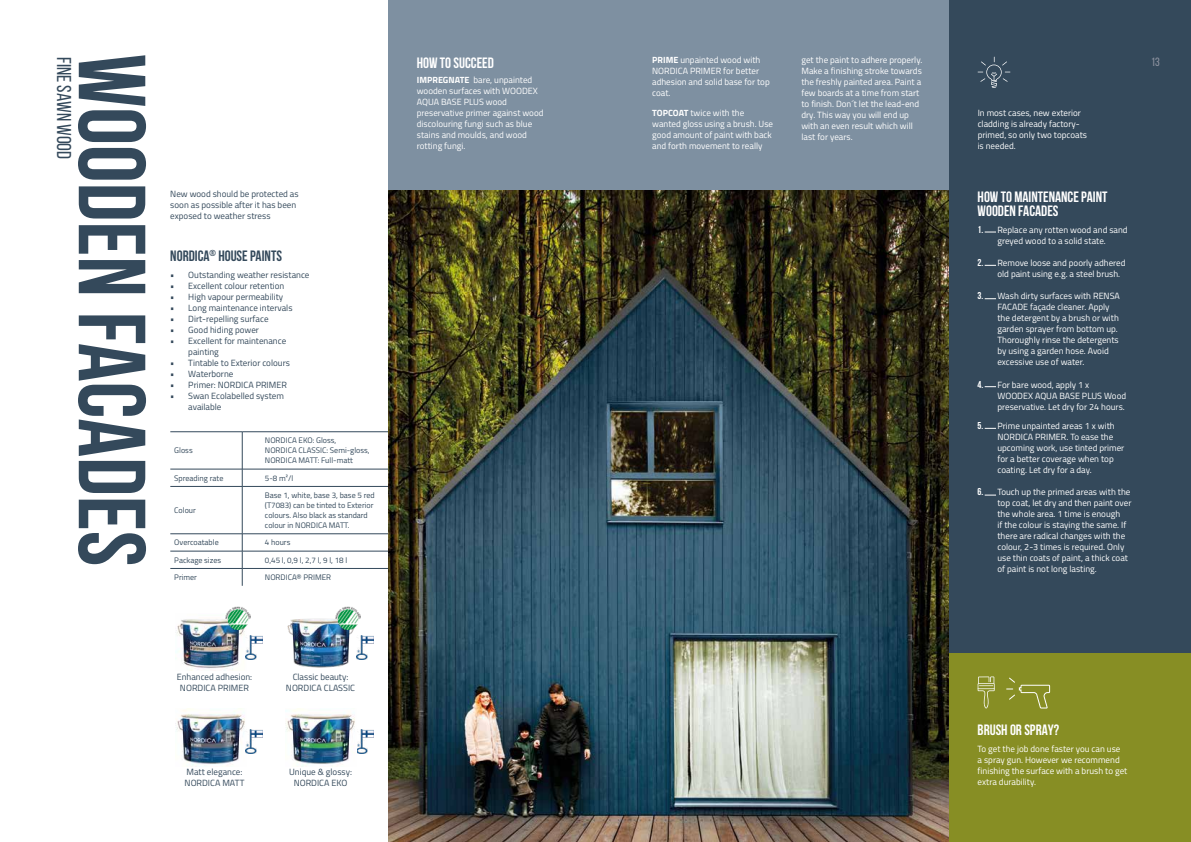
<style>
.page{position:relative;width:1191px;height:842px;background:#fff}
.page>*{position:absolute;margin:0;border:0;box-sizing:border-box;transform-origin:0 0}
.t1{font:700 95px "Bebas Neue";color:#34495b}
.t2{font:20px "Bebas Neue";color:#34495b}
.t3{font:700 15px/14px "Bebas Neue";color:#fff}
.t4{font:700 15px "Bebas Neue";color:#34495b}
.t5{font:12px "Bebas Neue";color:#9095a2}
.t6{font:9px/11px "Titillium";color:#fff}
.t7{font:9px/11px "Titillium";color:#34495b}
.t8{font:8px/10px "Titillium";color:#34495b}
.s1{font-weight:700}
.s2{font-family:"Bebas Neue";font-weight:700;font-size:10px}
</style>
<div class="page">
<hr style="left:242px;top:432px;width:1px;height:37px;background:#34495b">
<svg style="left:242px;top:470px;width:1px;height:16px"></svg>
<hr style="left:242px;top:487px;width:1px;height:47px;background:#34495b">
<svg style="left:242px;top:535px;width:1px;height:51px"></svg>
<hr style="left:170px;top:432px;width:72px;height:1px;background:#34495b">
<hr style="left:242px;top:432px;width:212px;height:1px;background:#34495b">
<hr style="left:170px;top:469px;width:72px;height:1px;background:#34495b">
<hr style="left:242px;top:469px;width:212px;height:1px;background:#34495b">
<hr style="left:170px;top:534px;width:72px;height:1px;background:#34495b">
<hr style="left:242px;top:534px;width:212px;height:1px;background:#34495b">
<hr style="left:170px;top:551px;width:72px;height:1px;background:#34495b">
<hr style="left:242px;top:551px;width:212px;height:1px;background:#34495b">
<hr style="left:170px;top:568px;width:72px;height:1px;background:#34495b">
<hr style="left:242px;top:568px;width:212px;height:1px;background:#34495b">
<hr style="left:170px;top:486px;width:72px;height:1px;background:#34495b">
<hr style="left:242px;top:486px;width:212px;height:1px;background:#34495b">
<img style="left:388px;top:189px;width:561px;height:653px">
<div style="left:388px;top:0;width:561px;height:189px;background:#7e90a1"></div>
<img style="left:356px;top:635px;width:17px;height:25px">
<img style="left:357px;top:729px;width:16px;height:24px">
<img style="left:176px;top:709px;width:69px;height:57px">
<img style="left:286px;top:709px;width:69px;height:57px">
<img style="left:287px;top:615px;width:67px;height:53px">
<img style="left:176px;top:615px;width:69px;height:56px">
<img style="left:336px;top:607px;width:24px;height:22px">
<img style="left:226px;top:607px;width:25px;height:22px">
<img style="left:245px;top:635px;width:17px;height:25px">
<img style="left:245px;top:729px;width:17px;height:24px">
<div style="left:949px;top:652px;width:242px;height:190px;background:#878e24"></div>
<svg style="left:1006px;top:677px;width:44px;height:32px"></svg>
<div style="left:949px;top:0;width:242px;height:652px;background:#34495b"></div>
<svg style="left:984px;top:232px;width:12px;height:1px"></svg>
<svg style="left:984px;top:265px;width:12px;height:1px"></svg>
<svg style="left:984px;top:299px;width:12px;height:1px"></svg>
<svg style="left:984px;top:386px;width:12px;height:1px"></svg>
<svg style="left:984px;top:428px;width:12px;height:1px"></svg>
<svg style="left:984px;top:495px;width:12px;height:1px"></svg>
<svg style="left:977px;top:676px;width:17px;height:32px"></svg>
<svg style="left:977px;top:57px;width:33px;height:31px"></svg>
<h2 class="t2" style="left:75px;top:57px;width:104px;rotate:90deg">FINE SAWN WOOD</h2>
<h1 class="t1" style="left:164px;top:54px;width:514px;rotate:90deg">WOODEN FACADES</h1>
<p class="t7" style="left:170px;top:188px;width:130px">New wood should be protected as soon as possible after it has been exposed to weather stress</p>
<h3 class="t4" style="left:170px;top:248px;width:113px">NORDICA<sup>®</sup> HOUSE PAINTS</h3>
<p class="t7" style="left:170px;top:269px;width:141px">• Outstanding weather resistance</p>
<p class="t7" style="left:170px;top:280px;width:116px">• Excellent colour retention</p>
<p class="t7" style="left:170px;top:291px;width:114px">• High vapour permeability</p>
<p class="t7" style="left:170px;top:302px;width:124px">• Long maintenance intervals</p>
<p class="t7" style="left:170px;top:313px;width:100px">• Dirt-repelling surface</p>
<p class="t7" style="left:170px;top:324px;width:90px">• Good hiding power</p>
<p class="t7" style="left:188px;top:335px;width:99px;text-indent:-18px">• Excellent for maintenance painting</p>
<p class="t7" style="left:170px;top:357px;width:121px">• Tintable to Exterior colours</p>
<p class="t7" style="left:170px;top:368px;width:65px">• Waterborne</p>
<p class="t7" style="left:170px;top:379px;width:118px">• Primer: NORDICA PRIMER</p>
<p class="t7" style="left:188px;top:390px;width:97px;text-indent:-18px">• Swan Ecolabelled system available</p>
<p class="t8" style="left:174px;top:445px;width:20px">Gloss</p>
<p class="t8" style="left:265px;top:435px;width:106px">NORDICA EKO: Gloss,<br>NORDICA CLASSIC: Semi-gloss,<br>NORDICA MATT: Full-matt</p>
<p class="t8" style="left:174px;top:473px;width:51px">Spreading rate</p>
<p class="t8" style="left:265px;top:473px;width:30px">5-8 m²/l</p>
<p class="t8" style="left:174px;top:505px;width:23px">Colour</p>
<p class="t8" style="left:265px;top:490px;width:111px">Base 1, white, base 3, base 5 red (T7083) can be tinted to Exterior colours. Also black as standard colour in NORDICA MATT.</p>
<p class="t8" style="left:174px;top:537px;width:46px">Overcoatable</p>
<p class="t8" style="left:265px;top:537px;width:27px">4 hours</p>
<p class="t8" style="left:174px;top:555px;width:48px">Package sizes</p>
<p class="t8" style="left:265px;top:555px;width:84px">0,45 l, 0,9 l, 2,7 l, 9 l, 18 l</p>
<p class="t8" style="left:174px;top:572px;width:24px">Primer</p>
<p class="t8" style="left:265px;top:572px;width:68px">NORDICA® PRIMER</p>
<p class="t7" style="left:177px;top:671px;width:77px;text-align:center">Enhanced adhesion:<br>NORDICA PRIMER</p>
<p class="t7" style="left:286px;top:671px;width:71px;text-align:center">Classic beauty:<br>NORDICA CLASSIC</p>
<p class="t7" style="left:185px;top:765px;width:61px">Matt elegance:<br>NORDICA MATT</p>
<p class="t7" style="left:289px;top:765px;width:64px;text-align:center">Unique &amp; glossy:<br>NORDICA EKO</p>
<h3 class="t3" style="left:417px;top:56px;width:79px">HOW TO SUCCEED</h3>
<p class="t6" style="left:417px;top:74px;width:128px"><span class="s1">IMPREGNATE</span> bare, unpainted wooden surfaces with WOODEX<br>AQUA BASE PLUS wood preservative primer against wood discolouring fungi such as blue stains and moulds, and wood rotting fungi.</p>
<p class="t6" style="left:652px;top:54px;width:119px"><span class="s1">PRIME</span> unpainted wood with<br>NORDICA PRIMER for better adhesion and solid base for top coat.</p>
<p class="t6" style="left:652px;top:107px;width:122px"><span class="s1">TOPCOAT</span> twice with the wanted gloss using a brush. Use good amount of paint with back and forth movement to really</p>
<p class="t6" style="left:801px;top:54px;width:122px">get the paint to adhere properly.<br>Make a finishing stroke towards the freshly painted area. Paint a few boards at a time from start to finish. Don´t let the lead-end dry. This way you will end up with an even result which will last for years.</p>
<p class="t6" style="left:977px;top:107px;width:111px">In most cases, new exterior cladding is already factory&shy;primed, so only two topcoats is needed.</p>
<h3 class="t3" style="left:977px;top:190px;width:131px">HOW TO MAINTENANCE PAINT<br>WOODEN FACADES</h3>
<p class="t6" style="left:977px;top:223px;width:152px;text-align:center"><span class="s2">1.</span> Replace any rotten wood and sand greyed wood to a solid state.</p>
<p class="t6" style="left:997px;top:257px;width:130px;text-indent:-20px"><span class="s2">2.</span> Remove loose and poorly adhered old paint using e.g. a steel brush.</p>
<p class="t6" style="left:997px;top:290px;width:124px;text-indent:-20px"><span class="s2">3.</span> Wash dirty surfaces with RENSA<br>FACADE façade cleaner. Apply the detergent by a brush or with garden sprayer from bottom up.<br>Thoroughly rinse the detergents by using a garden hose. Avoid excessive use of water.</p>
<p class="t6" style="left:997px;top:378px;width:130px;text-indent:-20px"><span class="s2">4.</span> For bare wood, apply 1 x<br>WOODEX AQUA BASE PLUS Wood preservative. Let dry for 24 hours.</p>
<p class="t6" style="left:997px;top:420px;width:128px;text-indent:-20px"><span class="s2">5.</span> Prime unpainted areas 1 x with<br>NORDICA PRIMER. To ease the upcoming work, use tinted primer for a better coverage when top coating. Let dry for a day.</p>
<p class="t6" style="left:997px;top:486px;width:136px;text-indent:-20px"><span class="s2">6.</span> Touch up the primed areas with the top coat, let dry and then paint over the whole area. 1 time is enough<br>if the colour is staying the same. If there are radical changes with the colour, 2-3 times is required. Only use thin coats of paint, a thick coat of paint is not long lasting.</p>
<h3 class="t5" style="left:1151px;top:55px;width:10px">13</h3>
<h3 class="t3" style="left:977px;top:723px;width:83px">BRUSH OR SPRAY?</h3>
<p class="t6" style="left:977px;top:743px;width:151px">To get the job done faster you can use<br>a spray gun. However we recommend finishing the surface with a brush to get extra durability.</p>
</div>
